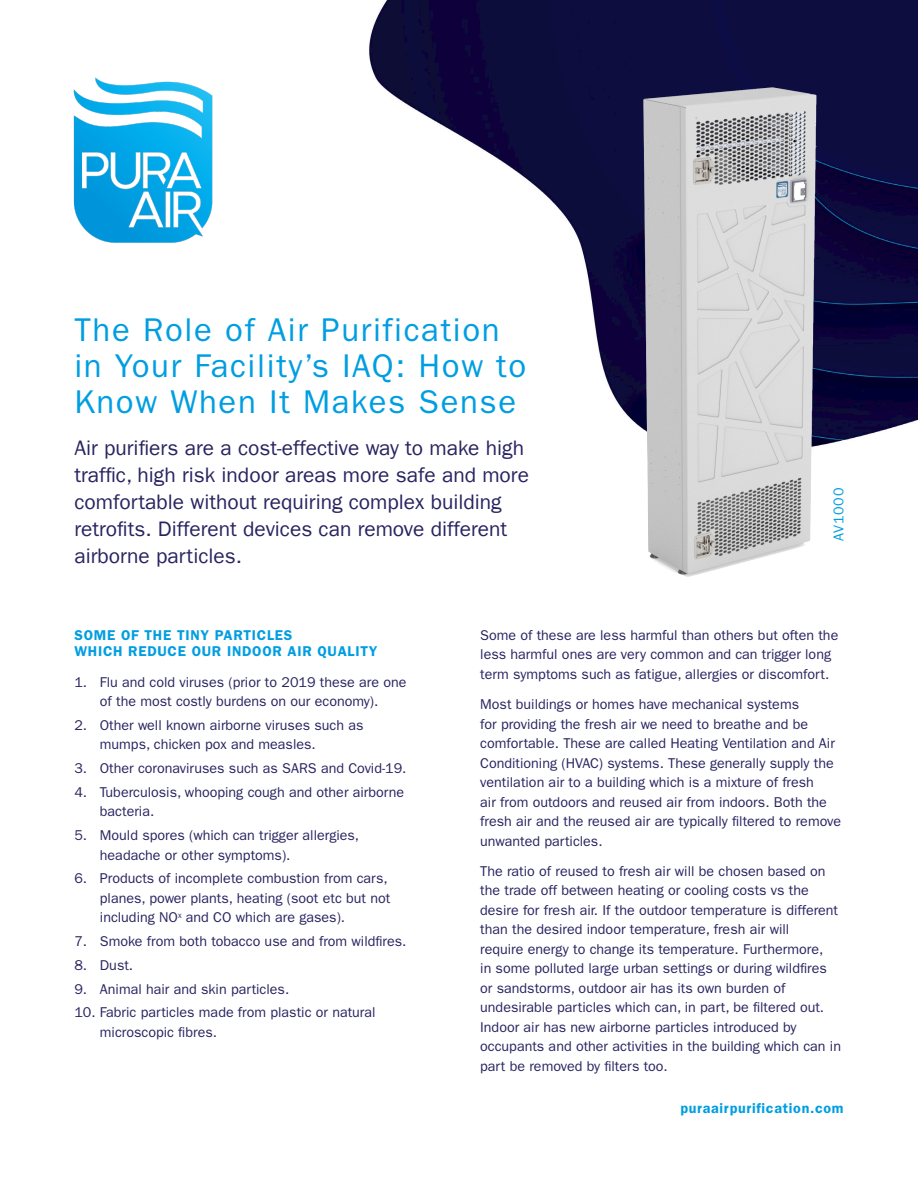
<style>
.page{position:relative;width:918px;height:1188px;background:#fff}
.page>*{position:absolute;margin:0;border:0;box-sizing:border-box;transform-origin:0 0}
.t1{font:33px/36px "ITC Franklin Gothic Std";letter-spacing:.05em;color:#009ee1}
.t2{font:21px/27px "Franklin Gothic LT";color:#282460}
.t3{font:14.25px/19.5px "ITC Franklin Gothic Std";color:#282460}
.t4{font:600 14.25px/16.5px "ITC Franklin Gothic Std";letter-spacing:.05em;color:#009ee1}
.t5{font:14.25px "ITC Franklin Gothic Std";letter-spacing:.05em;color:#009ee1}
</style>
<div class="page">
<img style="left:369px;top:0;width:549px;height:439px">
<img style="left:73px;top:77px;width:140px;height:166px">
<img style="left:598px;top:60px;width:254px;height:517px">
<p class="t1" style="left:74px;top:312px;width:453px">The Role of Air Purification in Your Facility’s IAQ: How to<br>Know When It Makes Sense</p>
<p class="t2" style="left:74px;top:434px;width:456px">Air purifiers are a cost-effective way to make high traffic, high risk indoor areas more safe and more comfortable without requiring complex building retrofits. Different devices can remove different airborne particles.</p>
<p class="t5" style="left:831px;top:541px;width:54px;rotate:-90deg">AV1000</p>
<p class="t4" style="left:74px;top:627px;width:304px">SOME OF THE TINY PARTICLES<br>WHICH REDUCE OUR INDOOR AIR QUALITY</p>
<p class="t3" style="left:74px;top:672px;width:334px;text-align:center">1. Flu and cold viruses (prior to 2019 these are one of the most costly burdens on our economy).</p>
<p class="t3" style="left:100px;top:715px;width:265px;text-indent:-26px">2. Other well known airborne viruses such as mumps, chicken pox and measles.</p>
<p class="t3" style="left:74px;top:759px;width:334px">3. Other coronaviruses such as SARS and Covid-19.</p>
<p class="t3" style="left:100px;top:782px;width:306px;text-indent:-26px">4. Tuberculosis, whooping cough and other airborne bacteria.</p>
<p class="t3" style="left:100px;top:826px;width:261px;text-indent:-26px">5. Mould spores (which can trigger allergies, headache or other symptoms).</p>
<p class="t3" style="left:100px;top:869px;width:292px;text-indent:-26px">6. Products of incomplete combustion from cars, planes, power plants, heating (soot etc but not including NO<sup>x</sup> and CO which are gases).</p>
<p class="t3" style="left:74px;top:932px;width:334px">7. Smoke from both tobacco use and from wildfires.</p>
<p class="t3" style="left:74px;top:955px;width:60px">8. Dust.</p>
<p class="t3" style="left:74px;top:979px;width:216px">9. Animal hair and skin particles.</p>
<p class="t3" style="left:100px;top:1003px;width:277px;text-indent:-26px">10. Fabric particles made from plastic or natural microscopic fibres.</p>
<p class="t3" style="left:480px;top:625px;width:360px">Some of these are less harmful than others but often the less harmful ones are very common and can trigger long term symptoms such as fatigue, allergies or discomfort.</p>
<p class="t3" style="left:480px;top:695px;width:362px">Most buildings or homes have mechanical systems<br>for providing the fresh air we need to breathe and be comfortable. These are called Heating Ventilation and Air Conditioning (HVAC) systems. These generally supply the ventilation air to a building which is a mixture of fresh<br>air from outdoors and reused air from indoors. Both the fresh air and the reused air are typically filtered to remove unwanted particles.</p>
<p class="t3" style="left:480px;top:861px;width:362px">The ratio of reused to fresh air will be chosen based on the trade off between heating or cooling costs vs the desire for fresh air. If the outdoor temperature is different than the desired indoor temperature, fresh air will<br>require energy to change its temperature. Furthermore,<br>in some polluted large urban settings or during wildfires or sandstorms, outdoor air has its own burden of undesirable particles which can, in part, be filtered out.<br>Indoor air has new airborne particles introduced by occupants and other activities in the building which can in part be removed by filters too.</p>
<p class="t4" style="left:680px;top:1100px;width:165px">puraairpurification.com</p>
</div>
